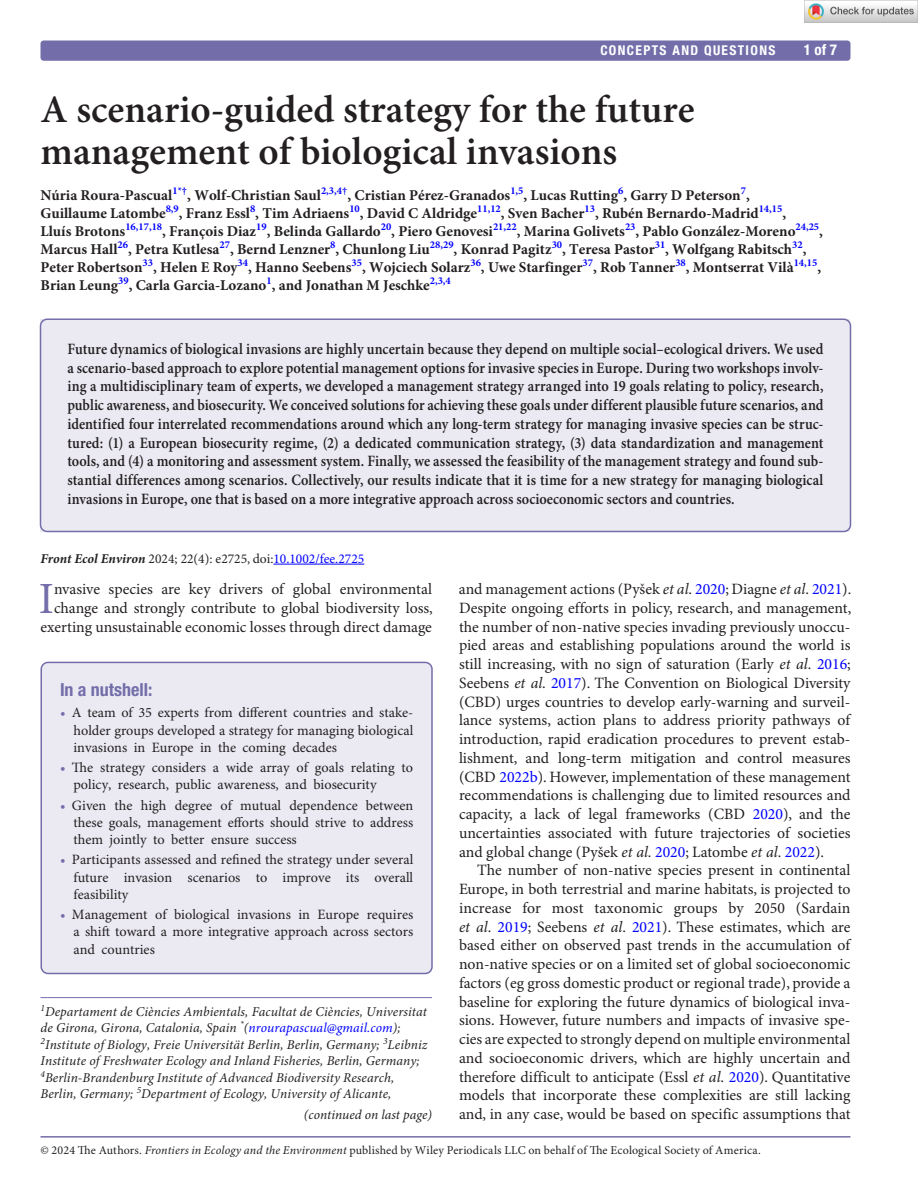
<style>
.page{position:relative;width:918px;height:1188px;background:#fff}
.page>*{position:absolute;margin:0;border:0;box-sizing:border-box;transform-origin:0 0}
.t1{font:44.55px "Minion Pro";color:#736ea9}
.t2{font:600 39px/42px "Minion Pro";color:#231f20}
.t3{font:700 condensed 18px "Helvetica Neue LT Std";color:#736ea9}
.t4{font:15.75px/18.8px "Minion Pro";color:#231f20;text-align:justify}
.t5{font:600 15.75px/18.8px "Minion Pro";letter-spacing:.005em;color:#231f20;text-align:justify;scale:.9 1}
.t6{font:700 15px/18px "Minion Pro";color:#231f20}
.t7{font:700 condensed 15px "Helvetica Neue LT Std";color:#fff}
.t8{font:14.25px/17.2px "Minion Pro";color:#231f20;text-align:justify}
.t9{font:italic 13.5px/16.5px "Minion Pro";letter-spacing:.005em;color:#231f20}
.t10{font:13.5px "Minion Pro";color:#231f20}
.t11{font:700 condensed 13.5px "Helvetica Neue LT Std";letter-spacing:.1em;color:#fff}
.t12{font:12px "Minion Pro";letter-spacing:.015em;color:#231f20}
.s1{font-weight:700;font-style:italic}
.s2{color:#00f}
.s3{font-style:italic}
.s4{color:#736ea9}
</style>
<div class="page">
<div style="left:40px;top:40px;width:811px;height:21px;background:#736ea9;border-radius:3px"></div>
<hr style="left:40px;top:1136px;width:810px;height:2px;background:#736ea9">
<div style="left:40px;top:319px;width:810px;height:212px;background:#ebeaf3"></div>
<div style="left:40px;top:318px;width:811px;height:214px;border:2px solid #736ea9;border-radius:7px"></div>
<hr style="left:273px;top:564px;width:91px;height:1px;background:#00f">
<div style="left:41px;top:662px;width:391px;height:312px;background:#ebeaf3;border-radius:7px"></div>
<div style="left:40px;top:662px;width:393px;height:312px;border:2px solid #736ea9;border-radius:7px"></div>
<hr style="left:40px;top:997px;width:392px;height:1px;background:#736ea9">
<img style="left:804px;top:0;width:114px;height:22px">
<p class="t11" style="left:600px;top:42px;width:177px">CONCEPTS AND QUESTIONS</p>
<p class="t7" style="left:804px;top:41px;width:35px">1 of 7</p>
<h2 class="t2" style="left:40px;top:90px;width:656px">A scenario-guided strategy for the future management of biological invasions</h2>
<p class="t6" style="left:40px;top:187px;width:784px">Núria Roura-Pascual<sup>1*†</sup>, Wolf-Christian Saul<sup>2,3,4†</sup>, Cristian Pérez-Granados<sup>1,5</sup>, Lucas Rutting<sup>6</sup>, Garry D Peterson<sup>7</sup>,<br>Guillaume Latombe<sup>8,9</sup>, Franz Essl<sup>8</sup>, Tim Adriaens<sup>10</sup>, David C Aldridge<sup>11,12</sup>, Sven Bacher<sup>13</sup>, Rubén Bernardo-Madrid<sup>14,15</sup>,<br>Lluís Brotons<sup>16,17,18</sup>, François Diaz<sup>19</sup>, Belinda Gallardo<sup>20</sup>, Piero Genovesi<sup>21,22</sup>, Marina Golivets<sup>23</sup>, Pablo González-Moreno<sup>24,25</sup>, Marcus Hall<sup>26</sup>, Petra Kutlesa<sup>27</sup>, Bernd Lenzner<sup>8</sup>, Chunlong Liu<sup>28,29</sup>, Konrad Pagitz<sup>30</sup>, Teresa Pastor<sup>31</sup>, Wolfgang Rabitsch<sup>32</sup>, Peter Robertson<sup>33</sup>, Helen E Roy<sup>34</sup>, Hanno Seebens<sup>35</sup>, Wojciech Solarz<sup>36</sup>, Uwe Starfinger<sup>37</sup>, Rob Tanner<sup>38</sup>, Montserrat Vilà<sup>14,15</sup>, Brian Leung<sup>39</sup>, Carla Garcia-Lozano<sup>1</sup>, and Jonathan M Jeschke<sup>2,3,4</sup></p>
<p class="t5" style="left:67px;top:340px;width:842px">Future dynamics of biological invasions are highly uncertain because they depend on multiple social–ecological drivers. We used a scenario-based approach to explore potential management options for invasive species in Europe. During two workshops involv&shy;ing a multidisciplinary team of experts, we developed a management strategy arranged into 19 goals relating to policy, research, public awareness, and biosecurity. We conceived solutions for achieving these goals under different plausible future scenarios, and identified four interrelated recommendations around which any long-term strategy for managing invasive species can be struc&shy;tured: (1) a European biosecurity regime, (2) a dedicated communication strategy, (3) data standardization and management tools, and (4) a monitoring and assessment system. Finally, we assessed the feasibility of the management strategy and found sub&shy;stantial differences among scenarios. Collectively, our results indicate that it is time for a new strategy for managing biological invasions in Europe, one that is based on a more integrative approach across socioeconomic sectors and countries.</p>
<p class="t10" style="left:40px;top:550px;width:325px"><span class="s1">Front Ecol Environ</span> 2024; 22(4): e2725, doi:<span class="s2">10.1002/fee.2725</span></p>
<h1 class="t1" style="left:39px;top:572px;width:17px">I</h1>
<p class="t4" style="left:40px;top:580px;width:394px;text-align:right">nvasive species are key drivers of global environmental change and strongly contribute to global biodiversity loss, exerting unsustainable economic losses through direct damage</p>
<p class="t4" style="left:459px;top:580px;width:394px">and management actions (Pyšek <span class="s3">et al</span>. <span class="s2">2020</span>; Diagne <span class="s3">et al</span>. <span class="s2">2021</span>).<br>Despite ongoing efforts in policy, research, and management, the number of non-native species invading previously unoccu&shy;pied areas and establishing populations around the world is still increasing, with no sign of saturation (Early <span class="s3">et al</span>. <span class="s2">2016</span>; Seebens <span class="s3">et al</span>. <span class="s2">2017</span>). The Convention on Biological Diversity (CBD) urges countries to develop early-warning and surveil&shy;lance systems, action plans to address priority pathways of introduction, rapid eradication procedures to prevent estab&shy;lishment, and long-term mitigation and control measures (CBD <span class="s2">2022b</span>). However, implementation of these management recommendations is challenging due to limited resources and capacity, a lack of legal frameworks (CBD <span class="s2">2020</span>), and the uncertainties associated with future trajectories of societies and global change (Pyšek <span class="s3">et al</span>. <span class="s2">2020</span>; Latombe <span class="s3">et al</span>. <span class="s2">2022</span>).</p>
<p class="t4" style="left:459px;top:862px;width:393px;text-indent:18px">The number of non-native species present in continental Europe, in both terrestrial and marine habitats, is projected to increase for most taxonomic groups by 2050 (Sardain <span class="s3">et al</span>. <span class="s2">2019</span>; Seebens <span class="s3">et al</span>. <span class="s2">2021</span>). These estimates, which are based either on observed past trends in the accumulation of non-native species or on a limited set of global socioeconomic factors (eg gross domestic product or regional trade), provide a baseline for exploring the future dynamics of biological inva&shy;sions. However, future numbers and impacts of invasive spe&shy;cies are expected to strongly depend on multiple environmental and socioeconomic drivers, which are highly uncertain and therefore difficult to anticipate (Essl <span class="s3">et al</span>. <span class="s2">2020</span>). Quantitative models that incorporate these complexities are still lacking and, in any case, would be based on specific assumptions that</p>
<p class="t3" style="left:60px;top:678px;width:94px">In a nutshell:</p>
<p class="t8" style="left:73px;top:705px;width:341px;text-indent:-13px"><span class="s4">•</span> A team of 35 experts from different countries and stake&shy;holder groups developed a strategy for managing biological invasions in Europe in the coming decades</p>
<p class="t8" style="left:73px;top:759px;width:341px;text-indent:-13px"><span class="s4">•</span> The strategy considers a wide array of goals relating to policy, research, public awareness, and biosecurity</p>
<p class="t8" style="left:73px;top:797px;width:341px;text-indent:-13px"><span class="s4">•</span> Given the high degree of mutual dependence between these goals, management efforts should strive to address them jointly to better ensure success</p>
<p class="t8" style="left:73px;top:852px;width:341px;text-indent:-13px"><span class="s4">•</span> Participants assessed and refined the strategy under several future invasion scenarios to improve its overall feasibility</p>
<p class="t8" style="left:73px;top:906px;width:341px;text-indent:-13px"><span class="s4">•</span> Management of biological invasions in Europe requires a shift toward a more integrative approach across sectors and countries</p>
<p class="t9" style="left:40px;top:1003px;width:388px"><sup>1</sup>Departament de Ciències Ambientals, Facultat de Ciències, Universitat de Girona, Girona, Catalonia, Spain <sup>*</sup>(<span class="s2">nrourapascual@gmail.com</span>); <sup>2</sup>Institute of Biology, Freie Universität Berlin, Berlin, Germany; <sup>3</sup>Leibniz Institute of Freshwater Ecology and Inland Fisheries, Berlin, Germany; <sup>4</sup>Berlin-Brandenburg Institute of Advanced Biodiversity Research, Berlin, Germany; <sup>5</sup>Department of Ecology, University of Alicante,</p>
<p class="t9" style="left:304px;top:1107px;width:129px">(continued on last page)</p>
<p class="t12" style="left:40px;top:1143px;width:722px">© 2024 The Authors. <span class="s3">Frontiers in Ecology and the Environment</span> published by Wiley Periodicals LLC on behalf of The Ecological Society of America.</p>
</div>
